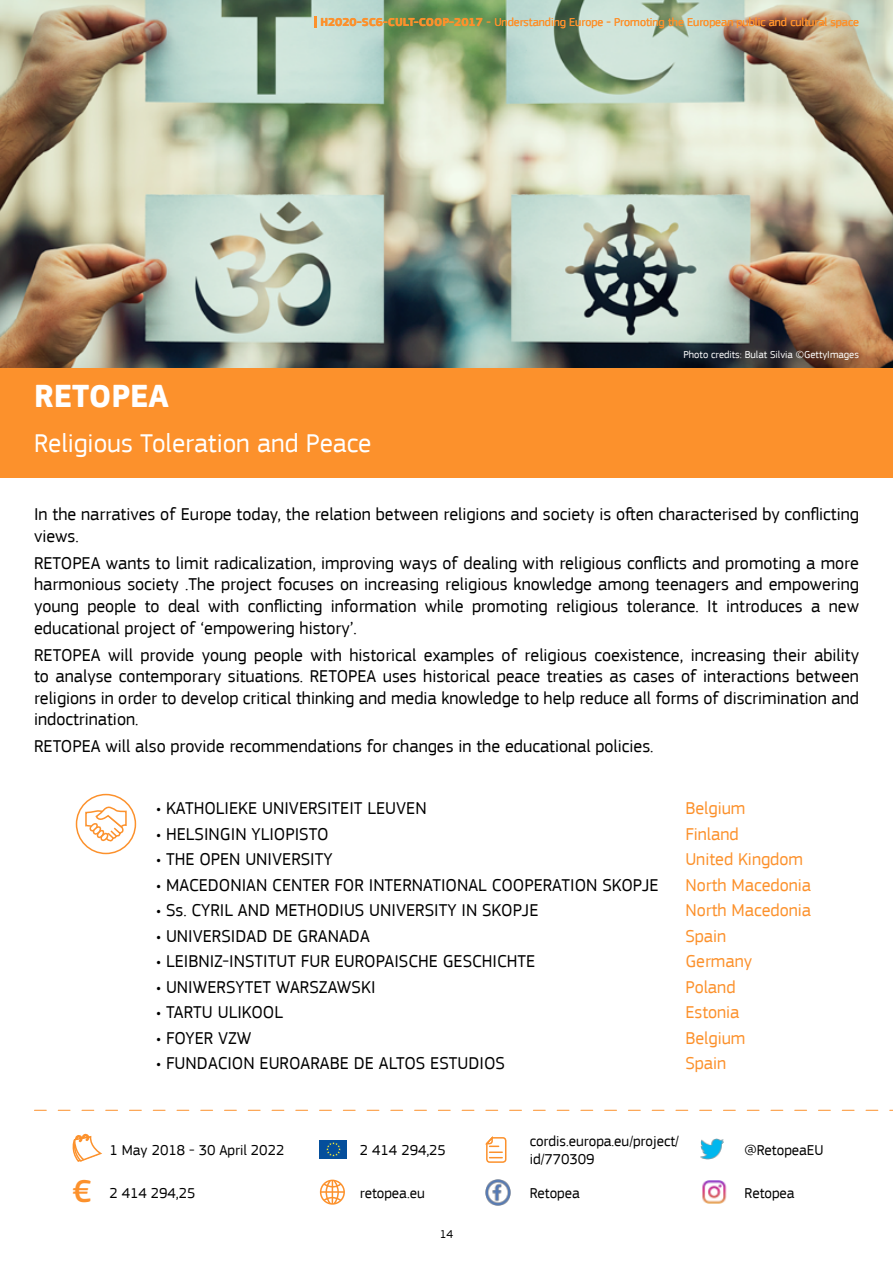
<style>
.page{position:relative;width:893px;height:1263px;background:#fff}
.page>*{position:absolute;margin:0;border:0;box-sizing:border-box;transform-origin:0 0}
.t1{font:700 33px "EC Square Sans Pro";color:#fff}
.t2{font:27px "EC Square Sans Pro";color:#fff}
.t3{font:18px/21.6px "EC Square Sans Pro";color:#000;text-align:justify}
.t4{font:18px "EC Square Sans Pro";color:#fc912c}
.t5{font:15px/18px "EC Square Sans Pro";color:#000}
.t6{font:12px "EC Square Sans Pro";color:#fc912c}
.t7{font:12px "EC Square Sans Pro";color:#000}
.t8{font:10.5px "EC Square Sans Pro";color:#fff}
.s1{font-weight:700}
.s2{font-weight:500;font-size:33px;color:#fc912c}
</style>
<div class="page">
<img style="left:0;top:0;width:893px;height:368px">
<div style="left:0;top:368px;width:893px;height:109px;background:#fc912c"></div>
<svg style="left:315px;top:16px;width:2px;height:12px"></svg>
<svg style="left:34px;top:1110px;width:859px;height:1px"></svg>
<div style="left:76px;top:794px;width:60px;height:60px;border:2px solid #fc912c;border-radius:50%"></div>
<svg style="left:84px;top:802px;width:43px;height:41px"></svg>
<svg style="left:72px;top:1133px;width:30px;height:29px"></svg>
<div style="left:320px;top:1140px;width:27px;height:18px;background:#054f9c"></div>
<svg style="left:326px;top:1142px;width:15px;height:14px"></svg>
<svg style="left:485px;top:1136px;width:22px;height:27px"></svg>
<img style="left:701px;top:1138px;width:23px;height:22px">
<div style="left:320px;top:1179px;width:25px;height:26px;border:2px solid #fc912c;border-radius:50%"></div>
<hr style="left:321px;top:1191px;width:23px;height:2px;background:#fc912c">
<svg style="left:321px;top:1179px;width:22px;height:26px"></svg>
<img style="left:485px;top:1179px;width:26px;height:26px">
<img style="left:702px;top:1180px;width:25px;height:24px">
<p class="t6" style="left:320px;top:16px;width:540px"><span class="s1">H2020-SC6-CULT-COOP-2017</span> - Understanding Europe - Promoting the European public and cultural space</p>
<h1 class="t1" style="left:34px;top:376px;width:137px">RETOPEA</h1>
<h2 class="t2" style="left:34px;top:427px;width:339px">Religious Toleration and Peace</h2>
<p class="t8" style="left:683px;top:349px;width:177px">Photo credits: Bulat Silvia ©GettyImages</p>
<p class="t3" style="left:34px;top:504px;width:826px">In the narratives of Europe today, the relation between religions and society is often characterised by conflicting views.</p>
<p class="t3" style="left:34px;top:552px;width:827px">RETOPEA wants to limit radicalization, improving ways of dealing with religious conflicts and promoting a more harmonious society .The project focuses on increasing religious knowledge among teenagers and empowering young people to deal with conflicting information while promoting religious tolerance. It introduces a new educational project of ‘empowering history’.</p>
<p class="t3" style="left:34px;top:644px;width:826px">RETOPEA will provide young people with historical examples of religious coexistence, increasing their ability to analyse contemporary situations. RETOPEA uses historical peace treaties as cases of interactions between religions in order to develop critical thinking and media knowledge to help reduce all forms of discrimination and indoctrination.</p>
<p class="t3" style="left:34px;top:736px;width:621px">RETOPEA will also provide recommendations for changes in the educational policies.</p>
<p class="t3" style="left:156px;top:797px;width:272px">• KATHOLIEKE UNIVERSITEIT LEUVEN</p>
<p class="t4" style="left:685px;top:798px;width:62px">Belgium</p>
<p class="t3" style="left:156px;top:823px;width:174px">• HELSINGIN YLIOPISTO</p>
<p class="t4" style="left:685px;top:823px;width:55px">Finland</p>
<p class="t3" style="left:156px;top:848px;width:178px">• THE OPEN UNIVERSITY</p>
<p class="t4" style="left:685px;top:849px;width:119px">United Kingdom</p>
<p class="t3" style="left:156px;top:874px;width:504px">• MACEDONIAN CENTER FOR INTERNATIONAL COOPERATION SKOPJE</p>
<p class="t4" style="left:685px;top:874px;width:127px">North Macedonia</p>
<p class="t3" style="left:156px;top:899px;width:384px">• Ss. CYRIL AND METHODIUS UNIVERSITY IN SKOPJE</p>
<p class="t4" style="left:685px;top:900px;width:127px">North Macedonia</p>
<p class="t3" style="left:156px;top:925px;width:215px">• UNIVERSIDAD DE GRANADA</p>
<p class="t4" style="left:685px;top:925px;width:42px">Spain</p>
<p class="t3" style="left:156px;top:950px;width:381px">• LEIBNIZ-INSTITUT FUR EUROPAISCHE GESCHICHTE</p>
<p class="t4" style="left:685px;top:951px;width:68px">Germany</p>
<p class="t3" style="left:156px;top:976px;width:221px">• UNIWERSYTET WARSZAWSKI</p>
<p class="t4" style="left:685px;top:976px;width:52px">Poland</p>
<p class="t3" style="left:156px;top:1001px;width:129px">• TARTU ULIKOOL</p>
<p class="t4" style="left:685px;top:1002px;width:56px">Estonia</p>
<p class="t3" style="left:156px;top:1027px;width:97px">• FOYER VZW</p>
<p class="t4" style="left:685px;top:1027px;width:62px">Belgium</p>
<p class="t3" style="left:156px;top:1052px;width:350px">• FUNDACION EUROARABE DE ALTOS ESTUDIOS</p>
<p class="t4" style="left:685px;top:1053px;width:42px">Spain</p>
<p class="t5" style="left:109px;top:1141px;width:176px">1 May 2018 - 30 April 2022</p>
<p class="t5" style="left:360px;top:1141px;width:88px">2 414 294,25</p>
<p class="t5" style="left:530px;top:1132px;width:151px">cordis.europa.eu/project/ id/770309</p>
<p class="t5" style="left:744px;top:1141px;width:81px">@RetopeaEU</p>
<p class="t5" style="left:73px;top:1184px;width:124px"><span class="s2">€</span> 2 414 294,25</p>
<p class="t5" style="left:360px;top:1184px;width:66px">retopea.eu</p>
<p class="t5" style="left:530px;top:1184px;width:52px">Retopea</p>
<p class="t5" style="left:744px;top:1184px;width:52px">Retopea</p>
<p class="t7" style="left:440px;top:1227px;width:15px">14</p>
</div>
